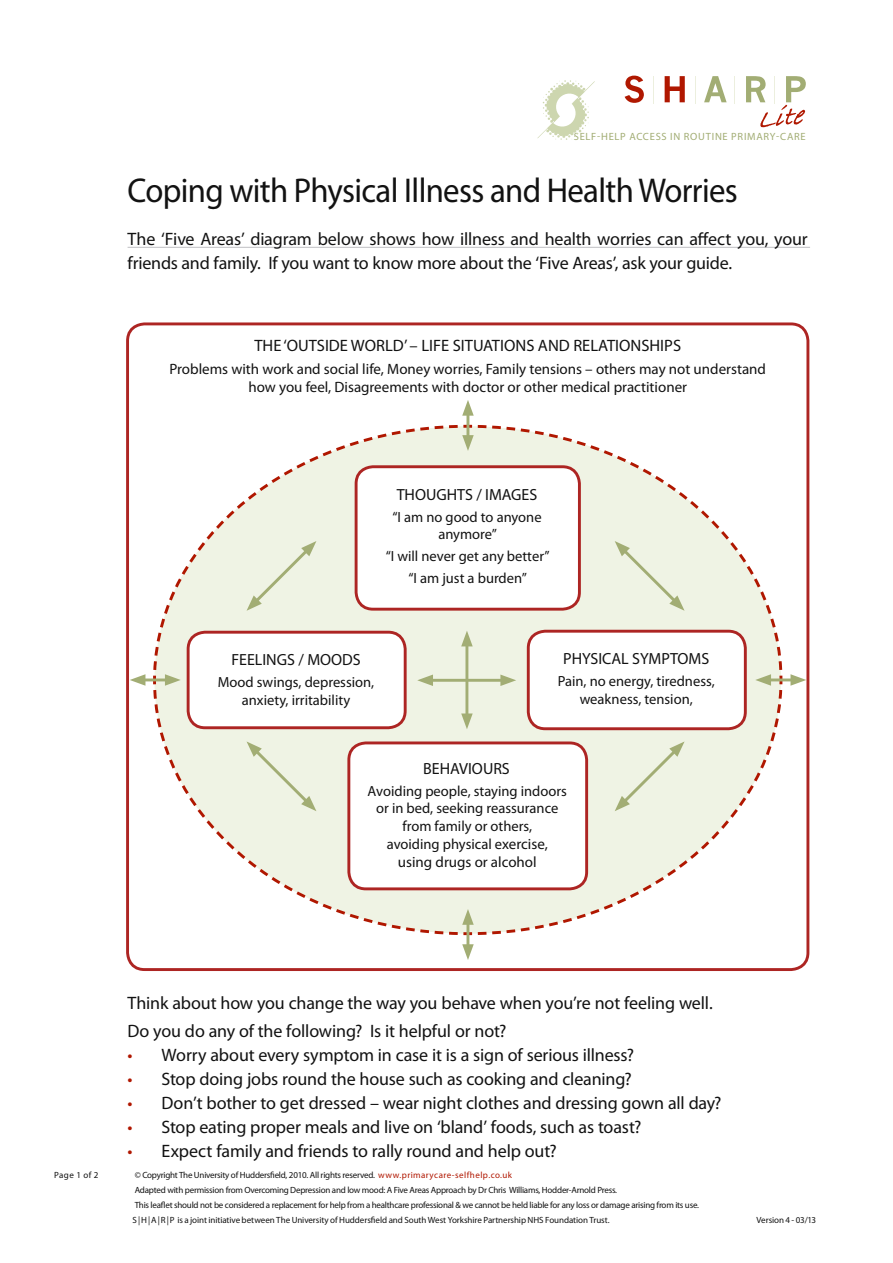
<style>
.page{position:relative;width:893px;height:1263px;background:#fff}
.page>*{position:absolute;margin:0;border:0;box-sizing:border-box;transform-origin:0 0}
.t1{font:34.5px "Myriad Pro";letter-spacing:-.02em;color:#121212;scale:.95 1}
.t2{font:18px/24px "Myriad Pro";letter-spacing:-.01em;color:#121212}
.t3{font:16.5px "Myriad Pro";color:#121212}
.t4{font:16.2px "Myriad Pro";color:#121212}
.t5{font:15px/18px "Myriad Pro";color:#121212;text-align:center}
.t6{font:14.7px/17.7px "Myriad Pro";color:#121212;text-align:center}
.t7{font:10.5px "Myriad Pro";letter-spacing:.07em;color:#a2ad74}
.t8{font:9px/15px "Myriad Pro";letter-spacing:-.025em;color:#121212}
.s1{font-size:15px}
.s2{color:#b01700}
</style>
<div class="page">
<svg style="left:625px;top:76px;width:19px;height:27px"></svg>
<svg style="left:653px;top:76px;width:1px;height:27px"></svg>
<svg style="left:665px;top:76px;width:20px;height:26px"></svg>
<svg style="left:695px;top:76px;width:1px;height:27px"></svg>
<svg style="left:704px;top:76px;width:23px;height:26px"></svg>
<svg style="left:734px;top:76px;width:1px;height:27px"></svg>
<svg style="left:746px;top:76px;width:60px;height:51px"></svg>
<svg style="left:537px;top:80px;width:58px;height:60px"></svg>
<hr style="left:128px;top:247px;width:682px;height:1px;background:#c0c0c3">
<div style="left:126px;top:322px;width:683px;height:649px;border:3px solid #ad2523;border-radius:17px"></div>
<svg style="left:152px;top:423px;width:632px;height:513px"></svg>
<svg style="left:243px;top:737px;width:77px;height:78px;background:#eaeedc"></svg>
<svg style="left:611px;top:737px;width:77px;height:78px;background:#eaeedc"></svg>
<svg style="left:243px;top:537px;width:77px;height:78px;background:#eaeedc"></svg>
<svg style="left:611px;top:537px;width:77px;height:78px;background:#eaeedc"></svg>
<div style="left:356px;top:467px;width:223px;height:142px;background:#fff;border-radius:17px"></div>
<div style="left:355px;top:465px;width:226px;height:146px;border:3px solid #ad2523;border-radius:17px"></div>
<div style="left:349px;top:743px;width:238px;height:146px;background:#fff;border-radius:17px"></div>
<div style="left:347px;top:741px;width:241px;height:149px;border:3px solid #ad2523;border-radius:17px"></div>
<hr style="left:466px;top:410px;width:3px;height:31px;background:#a2ad74">
<svg style="left:462px;top:400px;width:12px;height:16px"></svg>
<svg style="left:462px;top:435px;width:12px;height:16px"></svg>
<hr style="left:466px;top:919px;width:3px;height:31px;background:#a2ad74">
<svg style="left:462px;top:909px;width:12px;height:16px"></svg>
<svg style="left:462px;top:944px;width:12px;height:16px"></svg>
<hr style="left:427px;top:679px;width:79px;height:3px;background:#a2ad74">
<svg style="left:417px;top:674px;width:16px;height:12px"></svg>
<svg style="left:500px;top:674px;width:16px;height:12px"></svg>
<hr style="left:465px;top:641px;width:3px;height:78px;background:#a2ad74">
<svg style="left:461px;top:631px;width:12px;height:15px"></svg>
<svg style="left:461px;top:713px;width:12px;height:16px"></svg>
<div style="left:188px;top:632px;width:217px;height:96px;background:#fff;border-radius:17px"></div>
<div style="left:187px;top:631px;width:220px;height:98px;border:3px solid #ad2523;border-radius:17px"></div>
<div style="left:528px;top:631px;width:217px;height:98px;background:#fff;border-radius:17px"></div>
<div style="left:527px;top:630px;width:220px;height:100px;border:3px solid #ad2523;border-radius:17px"></div>
<hr style="left:140px;top:678px;width:30px;height:3px;background:#a2ad74">
<svg style="left:130px;top:674px;width:15px;height:12px"></svg>
<svg style="left:165px;top:674px;width:16px;height:12px"></svg>
<hr style="left:765px;top:678px;width:31px;height:3px;background:#a2ad74">
<svg style="left:755px;top:674px;width:16px;height:12px"></svg>
<svg style="left:790px;top:674px;width:16px;height:12px"></svg>
<p class="t7" style="left:574px;top:130px;width:214px">Self-Help Access in Routine Primary-Car</p>
<p class="t7" style="left:800px;top:130px;width:7px">e</p>
<h1 class="t1" style="left:128px;top:169px;width:644px">Coping with Physical I llness and Health Worries</h1>
<p class="t2" style="left:128px;top:227px;width:682px">The ‘Five Areas’ diagram below shows how illness and health worries can affect you, your friends and family. If you want to know more about the ‘Five Areas’, ask your guide.</p>
<p class="t3" style="left:254px;top:336px;width:175px">THE ‘OUTSIDE WORLD’ – LIFE</p>
<p class="t3" style="left:453px;top:336px;width:49px">SITUATION</p>
<p class="t3" style="left:526px;top:336px;width:90px">S AND RELATION</p>
<p class="t3" style="left:641px;top:336px;width:41px">SHIPS</p>
<p class="t5" style="left:169px;top:359px;width:598px">Problems with work and social life, Money worries, Family tensions – others may not understand how you feel, Disagreements with doctor or other medical practitioner</p>
<p class="t4" style="left:397px;top:484px;width:142px">THOU GHTS / IMAGES</p>
<p class="t6" style="left:392px;top:507px;width:151px">“I am no good to anyone anymore”</p>
<p class="t6" style="left:386px;top:545px;width:165px;line-height:21.8px">“I will never get any better” “I am just a burden”</p>
<p class="t4" style="left:231px;top:650px;width:9px">FEELIN</p>
<p class="t4" style="left:277px;top:650px;width:43px">GS / MOO</p>
<p class="t4" style="left:342px;top:650px;width:20px">DS</p>
<p class="t6" style="left:218px;top:673px;width:158px">Mood swings, depression, anxiety, irritability</p>
<p class="t4" style="left:563px;top:649px;width:88px">PHYSICAL SYMPTOM</p>
<p class="t4" style="left:701px;top:649px;width:9px">S</p>
<p class="t6" style="left:558px;top:672px;width:158px">Pain, no energy, tiredness, weakness, tension,</p>
<p class="t4" style="left:423px;top:758px;width:88px">BEHAVIOU RS</p>
<p class="t6" style="left:368px;top:782px;width:201px">Avoiding people, staying indoors or in bed, seeking reassurance from family or others,<br>avoiding physical e<span class="s1">xercise,</span></p>
<p class="t5" style="left:398px;top:853px;width:140px">using drugs or alcohol</p>
<p class="t2" style="left:128px;top:988px;width:587px;line-height:28.2px">Think about how you change the way you behave when you’re not feeling well.<br>Do you do any of the following? Is it helpful or not?</p>
<p class="t2" style="left:128px;top:1043px;width:508px"><span class="s2">•</span> Worry about every symptom in case it is a sign of serious illness?</p>
<p class="t2" style="left:128px;top:1067px;width:506px"><span class="s2">•</span> Stop doing jobs round the house such as cooking and cleaning?</p>
<p class="t2" style="left:128px;top:1091px;width:595px"><span class="s2">•</span> Don’t bother to get dressed – wear night clothes and dressing gown all day?</p>
<p class="t2" style="left:128px;top:1115px;width:515px"><span class="s2">•</span> Stop eating proper meals and live on ‘bland’ foods, such as toast?</p>
<p class="t2" style="left:128px;top:1139px;width:431px"><span class="s2">•</span> Expect family and friends to rally round and help out?</p>
<p class="t8" style="left:54px;top:1168px;width:46px">Page 1 of 2</p>
<p class="t8" style="left:133px;top:1168px;width:568px">© Copyright The University of Huddersfield, 2010. All rights reserved. <span class="s2">www.primarycare-selfhelp.co.uk<br></span>Adapted with permission from Overcoming Depression and low mood: A Five Areas Approach by Dr Chris Williams, Hodder-Arnold Press.<br>This leaflet should not be considered a replacement for help from a healthcare professional &amp; we cannot be held liable for any loss or damage arising from its use.<br>S|H|A|R|P is a joint initiative between The University of Huddersfield and South West Yorkshire Partnership NHS Foundation Trust.</p>
<p class="t8" style="left:757px;top:1213px;width:61px">Version 4 - 03/13</p>
</div>
